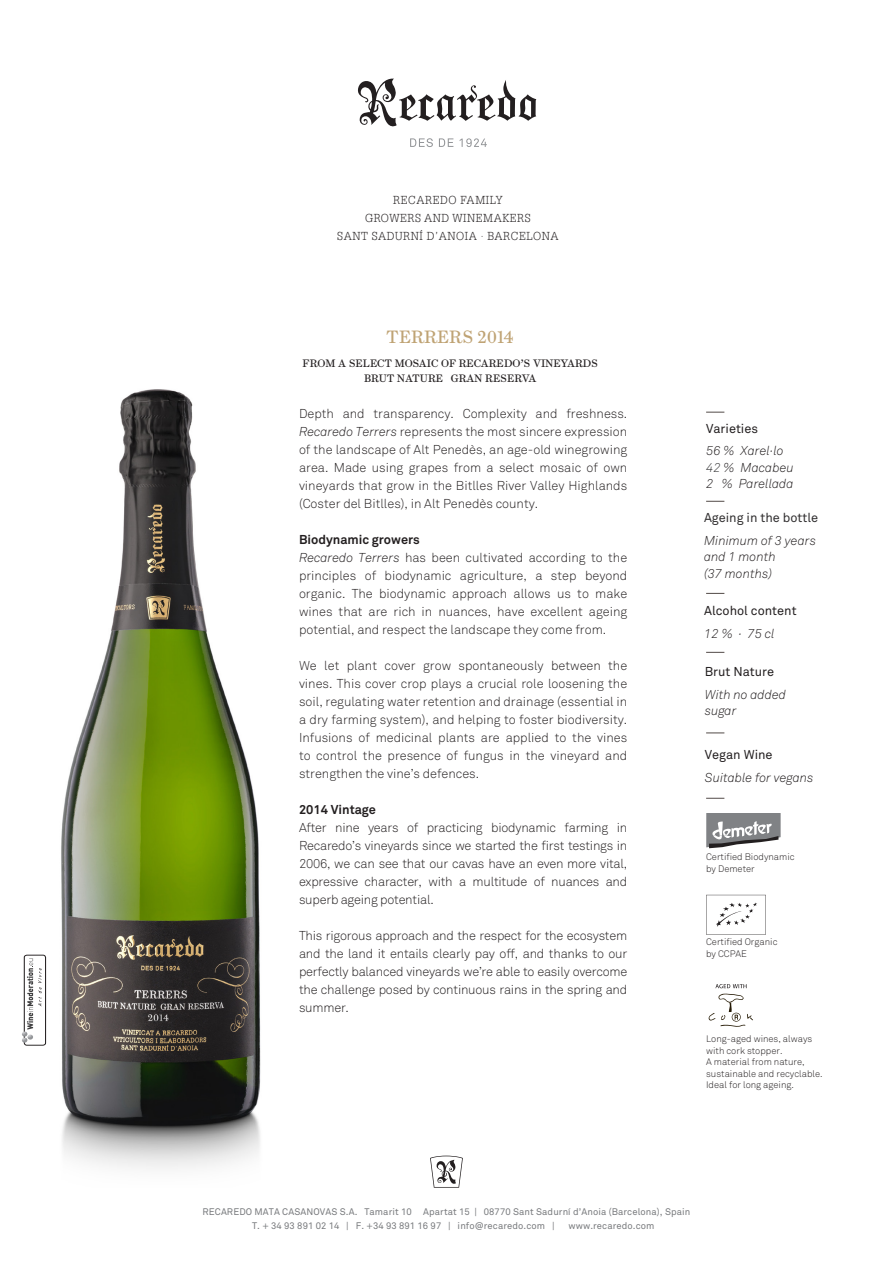
<style>
.page{position:relative;width:893px;height:1263px;background:#fff}
.page>*{position:absolute;margin:0;border:0;box-sizing:border-box;transform-origin:0 0}
.t1{font:18px "Escrow Text";color:#bfa374}
.t2{font:300 12.75px/18px "Akkurat";color:#231f20;text-align:justify}
.t3{font:italic 300 12.75px "Akkurat";color:#231f20}
.t4{font:12.75px "Akkurat";color:#231f20}
.t5{font:700 12.75px "Akkurat";color:#231f20}
.t6{font:12.75px "Akkurat";color:#312f30}
.t7{font:300 11.25px/18px "Glypha LT";letter-spacing:.05em;color:#231f20;text-align:center}
.t8{font:10.8px/15px "Escrow Text";color:#231f20;text-align:center}
.t9{font:9.45px/13.5px "Akkurat";letter-spacing:.01em;color:#787a7d}
.t10{font:300 9.3px/11.7px "Akkurat";color:#231f20}
.s1{font-style:italic}
.s2{color:#3e3e3f}
</style>
<div class="page">
<img style="left:61px;top:389px;width:200px;height:780px">
<div style="left:24px;top:955px;width:22px;height:90px;border:1px solid #231f20;border-radius:3px"></div>
<svg style="left:22px;top:959px;width:20px;height:83px"></svg>
<svg style="left:358px;top:78px;width:178px;height:49px"></svg>
<svg style="left:410px;top:138px;width:23px;height:9px"></svg>
<svg style="left:439px;top:138px;width:14px;height:9px"></svg>
<svg style="left:460px;top:138px;width:27px;height:9px"></svg>
<svg style="left:708px;top:984px;width:45px;height:43px"></svg>
<svg style="left:706px;top:813px;width:75px;height:35px"></svg>
<svg style="left:706px;top:895px;width:60px;height:40px"></svg>
<svg style="left:706px;top:501px;width:18px;height:1px"></svg>
<svg style="left:706px;top:412px;width:18px;height:1px"></svg>
<svg style="left:706px;top:652px;width:18px;height:1px"></svg>
<svg style="left:706px;top:733px;width:18px;height:1px"></svg>
<svg style="left:706px;top:798px;width:18px;height:1px"></svg>
<svg style="left:706px;top:593px;width:18px;height:1px"></svg>
<svg style="left:430px;top:1155px;width:33px;height:33px"></svg>
<p class="t7" style="left:393px;top:192px;width:111px">RECAREDO FAMILY</p>
<p class="t7" style="left:337px;top:210px;width:223px">GROWERS AND WINEMAKERS<br>SANT SADURNÍ D’ANOIA · BARCELONA</p>
<p class="t1" style="left:386px;top:326px;width:129px">TERRERS 2014</p>
<p class="t8" style="left:303px;top:355px;width:297px">FROM A SELECT MOSAIC OF RECAREDO’S VINEYARDS<br>BRUT NATURE GRAN RESERVA</p>
<p class="t2" style="left:299px;top:405px;width:330px">Depth and transparency. Complexity and freshness.<br><span class="s1">Recaredo Terrers</span> represents the most sincere expression of the landscape of Alt Penedès, an age-old winegrowing area. Made using grapes from a select mosaic of own vineyards that grow in the Bitlles River Valley Highlands (Coster del Bitlles), in Alt Penedès county.</p>
<p class="t5" style="left:299px;top:532px;width:122px">Biodynamic growers</p>
<p class="t2" style="left:299px;top:549px;width:330px"><span class="s1">Recaredo Terrers</span> has been cultivated according to the principles of biodynamic agriculture, a step beyond organic. The biodynamic approach allows us to make wines that are rich in nuances, have excellent ageing potential, and respect the landscape they come from.</p>
<p class="t2" style="left:299px;top:657px;width:330px">We let plant cover grow spontaneously between the vines. This cover crop plays a crucial role loosening the soil, regulating water retention and drainage (essential in a dry farming system), and helping to foster biodiversity.<br>Infusions of medicinal plants are applied to the vines to control the presence of fungus in the vineyard and strengthen the vine’s defences.</p>
<p class="t5" style="left:299px;top:802px;width:79px">2014 Vintage</p>
<p class="t2" style="left:299px;top:819px;width:330px">After nine years of practicing biodynamic farming in Recaredo’s vineyards since we started the first testings in 2006, we can see that our cavas have an even more vital, expressive character, with a multitude of nuances and superb ageing potential.</p>
<p class="t2" style="left:299px;top:927px;width:330px">This rigorous approach and the respect for the ecosystem and the land it entails clearly pay off, and thanks to our perfectly balanced vineyards we’re able to easily overcome the challenge posed by continuous rains in the spring and summer.</p>
<p class="t4" style="left:706px;top:421px;width:53px">Varieties</p>
<p class="t3" style="left:706px;top:443px;width:79px">56 % Xarel·lo</p>
<p class="t3" style="left:706px;top:460px;width:89px"><span class="s2">42</span> % Macabeu</p>
<p class="t3" style="left:706px;top:476px;width:89px">2 % Parellada</p>
<p class="t6" style="left:704px;top:510px;width:116px">Ageing in the bottle</p>
<p class="t3" style="left:704px;top:533px;width:114px">Minimum of 3 years</p>
<p class="t3" style="left:704px;top:549px;width:73px">and 1 month</p>
<p class="t3" style="left:704px;top:566px;width:70px">(37 months)</p>
<p class="t4" style="left:704px;top:603px;width:94px">Alcohol content</p>
<p class="t3" style="left:704px;top:626px;width:72px">12 % · 75 cl</p>
<p class="t4" style="left:705px;top:664px;width:71px">Brut Nature</p>
<p class="t3" style="left:705px;top:687px;width:83px">With no added</p>
<p class="t3" style="left:705px;top:703px;width:33px">sugar</p>
<p class="t4" style="left:705px;top:747px;width:69px">Vegan Wine</p>
<p class="t3" style="left:705px;top:770px;width:110px">Suitable for vegans</p>
<p class="t10" style="left:706px;top:851px;width:90px">Certified Biodynamic</p>
<p class="t10" style="left:706px;top:863px;width:50px">by Demeter</p>
<p class="t10" style="left:706px;top:936px;width:73px">Certified Organic</p>
<p class="t10" style="left:706px;top:948px;width:42px">by CCPAE</p>
<p class="t10" style="left:706px;top:1033px;width:118px">Long-aged wines, always with cork stopper.<br>A material from nature, sustainable and recyclable.</p>
<p class="t10" style="left:706px;top:1079px;width:89px">Ideal for long ageing.</p>
<p class="t9" style="left:252px;top:1205px;width:440px;text-indent:-49px">RECAREDO MATA CASANOVAS S.A. Tamarit 10 Apartat 15 | 08770 Sant Sadurní d’Anoia (Barcelona), Spain<br>T. + 34 93 891 02 14 | F. +34 93 891 16 97 | info@recaredo.com |</p>
<p class="t9" style="left:568px;top:1219px;width:88px">www.recaredo.com</p>
</div>
